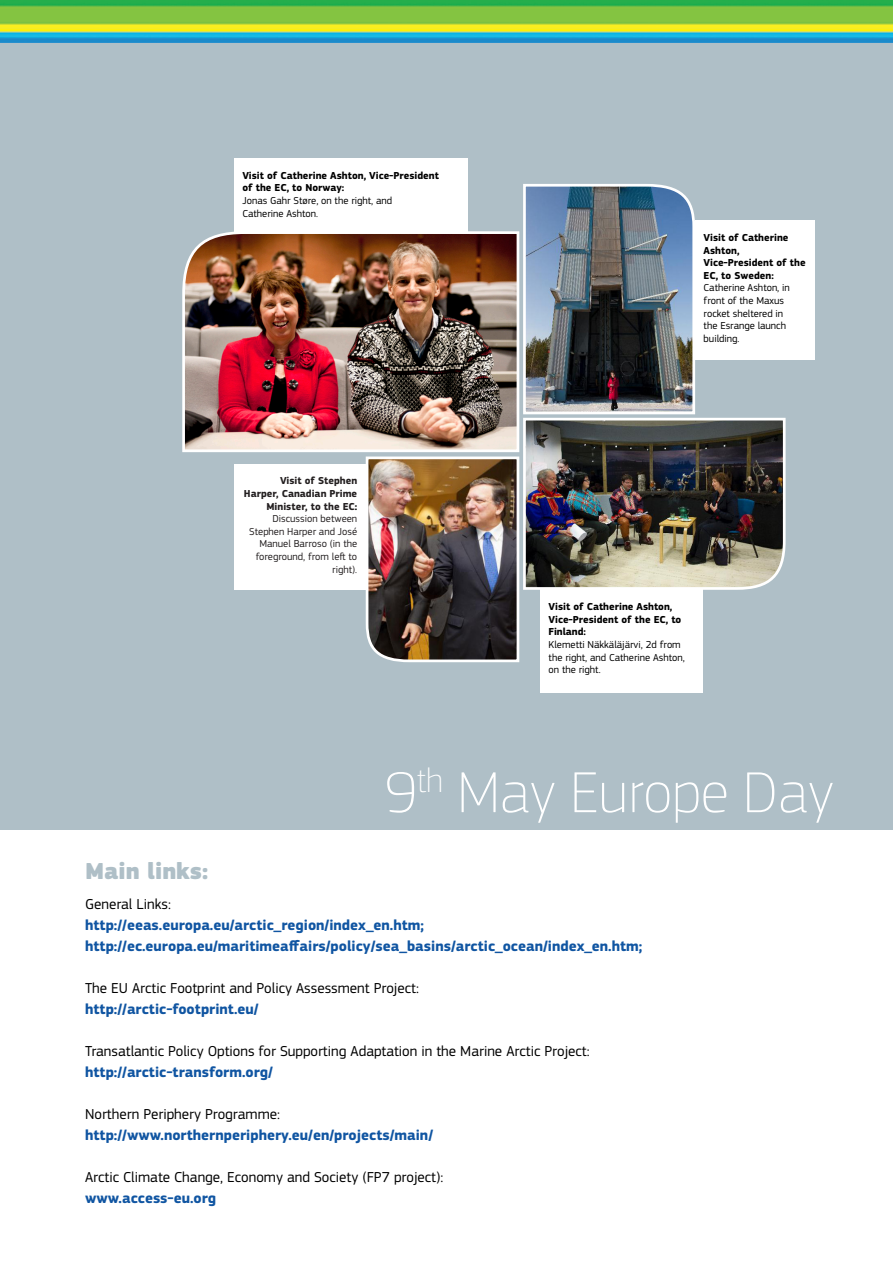
<style>
.page{position:relative;width:893px;height:1263px;background:#fff}
.page>*{position:absolute;margin:0;border:0;box-sizing:border-box;transform-origin:0 0}
.txt_left_justify{font:100 60px "PF Square Sans Pro";color:#fff}
.title_left_justify{font:900 24px "PF Square Sans Pro";color:#afbfc7}
.txt_left_justify-2{font:700 15px "PF Square Sans Pro";color:#1055a2}
.txt_left_justify-3{font:15px "PF Square Sans Pro";color:#000}
.photo_legend{font:10.5px/12.6px "PF Square Sans Pro";color:#000}
.photo_legend-2{font:700 10.5px/12.6px "PF Square Sans Pro";color:#000}
.photo_legend-3{font:10.5px/12.6px "PF Square Sans Pro";color:#231f20;text-align:right}
.photo_legend-4{font:700 10.5px/12.6px "PF Square Sans Pro";color:#231f20;text-align:right}
.s1{color:#000}
.s2{font-weight:700}
</style>
<div class="page">
<div style="left:0;top:0;width:893px;height:829px;background:#afbfc7"></div>
<img style="left:523px;top:184px;width:172px;height:231px">
<img style="left:523px;top:417px;width:263px;height:173px">
<div style="left:695px;top:220px;width:119px;height:140px;background:#fff"></div>
<div style="left:234px;top:158px;width:234px;height:74px;background:#fff"></div>
<div style="left:540px;top:590px;width:163px;height:103px;background:#fff"></div>
<img style="left:182px;top:231px;width:338px;height:222px">
<img style="left:365px;top:456px;width:155px;height:207px">
<div style="left:234px;top:464px;width:132px;height:126px;background:#fff"></div>
<img style="left:0;top:0;width:893px;height:43px">
<p class="photo_legend-2" style="left:242px;top:169px;width:198px">Visit of Catherine Ashton, Vice-President of the EC, to Norway:</p>
<p class="photo_legend" style="left:242px;top:194px;width:151px">Jonas Gahr Støre, on the right, and<br>Catherine Ashton.</p>
<p class="photo_legend-4" style="left:244px;top:475px;width:115px">Visit of Stephen<br>Harper, Canadian Prime<br>Minister, to the EC<span class="s1">:</span></p>
<p class="photo_legend-3" style="left:249px;top:512px;width:109px">Discussion between<br>Stephen Harper and José<br>Manuel Barroso (in the foreground, from left to right).</p>
<p class="photo_legend" style="left:704px;top:231px;width:103px"><span class="s2">Visit of Catherine<br>Ashton,<br>Vice-President of the<br>EC, to Sweden:<br></span>Catherine Ashton, in front of the Maxus rocket sheltered in<br>the Esrange launch building.</p>
<p class="photo_legend-2" style="left:549px;top:601px;width:134px">Visit of Catherine Ashton,<br>Vice-President of the EC, to<br>Finland:</p>
<p class="photo_legend" style="left:549px;top:638px;width:138px">Klemetti Näkkäläjärvi, 2d from the right, and Catherine Ashton, on the right.</p>
<p class="txt_left_justify" style="left:385px;top:757px;width:451px">9<sup>th</sup> May Europe Day</p>
<p class="title_left_justify" style="left:85px;top:856px;width:125px">Main links:</p>
<p class="txt_left_justify-3" style="left:85px;top:895px;width:87px">General Links:</p>
<p class="txt_left_justify-2" style="left:85px;top:916px;width:340px">http://eeas.europa.eu/arctic_region/index_en.htm;</p>
<p class="txt_left_justify-2" style="left:85px;top:937px;width:559px">http://ec.europa.eu/maritimeaffairs/policy/sea_basins/arctic_ocean/index_en.htm;</p>
<p class="txt_left_justify-3" style="left:85px;top:979px;width:335px">The EU Arctic Footprint and Policy Assessment Project:</p>
<p class="txt_left_justify-2" style="left:85px;top:1000px;width:175px">http://arctic-footprint.eu/</p>
<p class="txt_left_justify-3" style="left:85px;top:1042px;width:506px">Transatlantic Policy Options for Supporting Adaptation in the Marine Arctic Project:</p>
<p class="txt_left_justify-2" style="left:85px;top:1063px;width:189px">http://arctic-transform.org/</p>
<p class="txt_left_justify-3" style="left:85px;top:1105px;width:197px">Northern Periphery Programme:</p>
<p class="txt_left_justify-2" style="left:85px;top:1126px;width:350px">http://www.northernperiphery.eu/en/projects/main/</p>
<p class="txt_left_justify-3" style="left:85px;top:1168px;width:360px">Arctic Climate Change, Economy and Society (FP7 project):</p>
<p class="txt_left_justify-2" style="left:85px;top:1189px;width:133px">www.access-eu.org</p>
</div>
